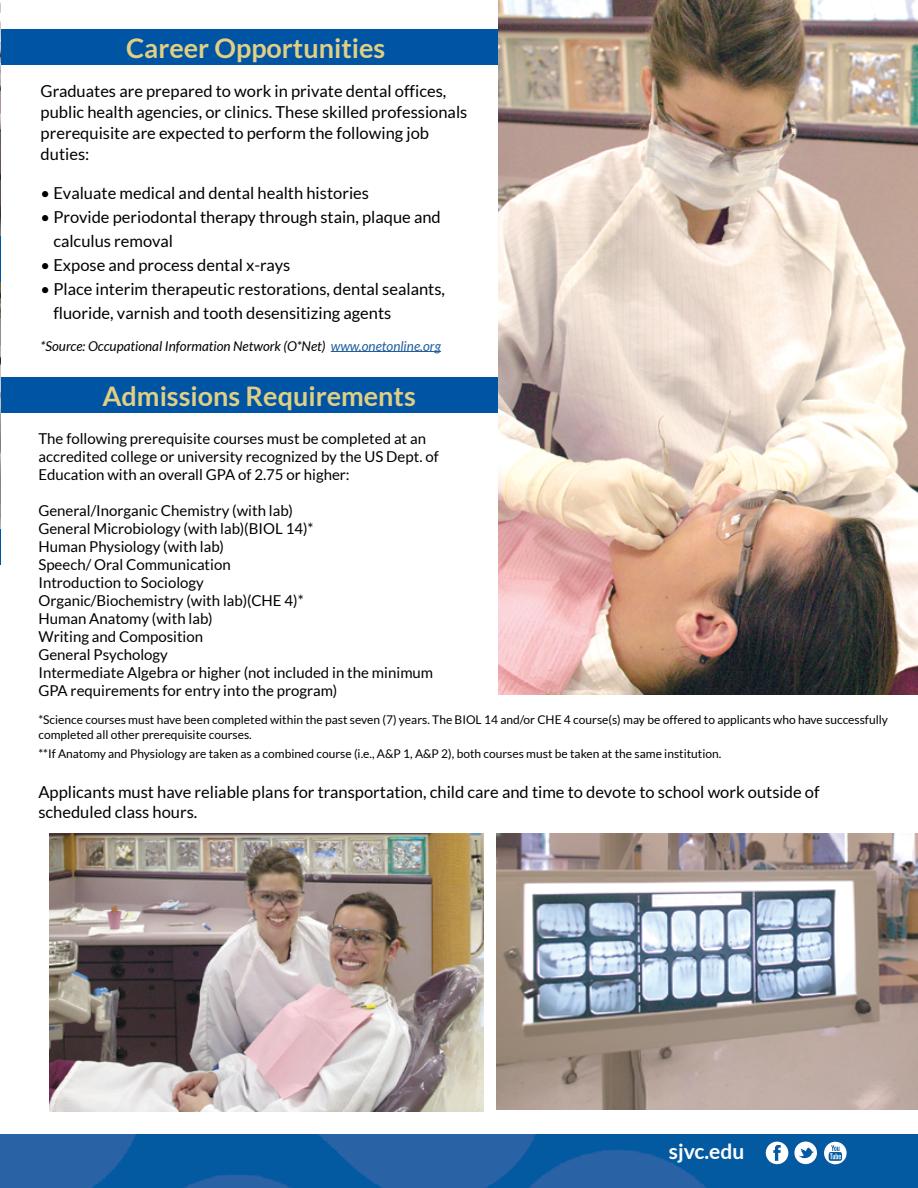
<style>
.page{position:relative;width:918px;height:1188px;background:#fff}
.page>*{position:absolute;margin:0;border:0;box-sizing:border-box;transform-origin:0 0}
.t1{font:700 27px "Lato";color:#e1cf83}
.t2{font:700 21px "Lato";color:#fff}
.t3{font:16.5px/21px "Lato";color:#000}
.t4{font:15px "Lato";color:#000}
.t5{font:italic 13.5px "Lato";color:#000}
.t6{font:12px/14.4px "Lato";color:#000}
.s1{color:#215e9e}
</style>
<div class="page">
<div style="left:1px;top:29px;width:778px;height:36px;background:#0054a4"></div>
<img style="left:0;top:2px;width:1px;height:235px">
<div style="left:1px;top:377px;width:778px;height:36px;background:#0054a4"></div>
<hr style="left:0;top:529px;width:1px;height:36px;background:#0054a4">
<img style="left:0;top:1134px;width:918px;height:54px">
<hr style="left:331px;top:351px;width:110px;height:1px;background:#215e9e">
<img style="left:498px;top:0;width:420px;height:694px">
<img style="left:497px;top:833px;width:421px;height:276px">
<img style="left:50px;top:833px;width:434px;height:279px">
<svg style="left:794px;top:1142px;width:23px;height:22px"></svg>
<svg style="left:766px;top:1142px;width:22px;height:22px"></svg>
<svg style="left:824px;top:1142px;width:23px;height:22px"></svg>
<img style="left:0;top:282px;width:1px;height:247px">
<hr style="left:0;top:237px;width:1px;height:45px;background:#0054a4">
<p class="t1" style="left:126px;top:32px;width:261px">Career Opportunities</p>
<p class="t3" style="left:41px;top:80px;width:428px">Graduates are prepared to work in private dental offices, public health agencies, or clinics. These skilled professionals prerequisite are expected to perform the following job duties:</p>
<p class="t3" style="left:41px;top:182px;width:330px">• Evaluate medical and dental health histories</p>
<p class="t3" style="left:53px;top:205px;width:389px;line-height:24px;text-indent:-13px">• Provide periodontal therapy through stain, plaque and calculus removal</p>
<p class="t3" style="left:41px;top:254px;width:251px">• Expose and process dental x-rays</p>
<p class="t3" style="left:53px;top:277px;width:393px;line-height:24px;text-indent:-13px">• Place interim therapeutic restorations, dental sealants, fluoride, varnish and tooth desensitizing agents</p>
<p class="t5" style="left:41px;top:338px;width:402px">*Source: Occupational Information Network (O*Net) <span class="s1">www.onetonline.org</span></p>
<p class="t1" style="left:102px;top:380px;width:315px">Admissions Requirements</p>
<p class="t4" style="left:38px;top:430px;width:389px">The following prerequisite courses must be completed at an</p>
<p class="t4" style="left:38px;top:448px;width:402px">accredited college or university recognized by the US Dept. of</p>
<p class="t4" style="left:38px;top:466px;width:313px">Education with an overall GPA of 2.75 or higher:</p>
<p class="t4" style="left:38px;top:502px;width:256px">General/Inorganic Chemistry (with lab)</p>
<p class="t4" style="left:38px;top:520px;width:277px">General Microbiology (with lab)(BIOL 14)*</p>
<p class="t4" style="left:38px;top:538px;width:187px">Human Physiology (with lab)</p>
<p class="t4" style="left:38px;top:556px;width:194px">Speech/ Oral Communication</p>
<p class="t4" style="left:38px;top:574px;width:167px">Introduction to Sociology</p>
<p class="t4" style="left:38px;top:592px;width:267px">Organic/Biochemistry (with lab)(CHE 4)*</p>
<p class="t4" style="left:38px;top:610px;width:176px">Human Anatomy (with lab)</p>
<p class="t4" style="left:38px;top:628px;width:166px">Writing and Composition</p>
<p class="t4" style="left:38px;top:646px;width:131px">General Psychology</p>
<p class="t4" style="left:38px;top:664px;width:396px">Intermediate Algebra or higher (not included in the minimum</p>
<p class="t4" style="left:38px;top:682px;width:301px">GPA requirements for entry into the program)</p>
<p class="t6" style="left:38px;top:713px;width:851px">*Science courses must have been completed within the past seven (7) years. The BIOL 14 and/or CHE 4 course(s) may be offered to applicants who have successfully completed all other prerequisite courses.</p>
<p class="t6" style="left:38px;top:747px;width:684px">**If Anatomy and Physiology are taken as a combined course (i.e., A&amp;P 1, A&amp;P 2), both courses must be taken at the same institution.</p>
<p class="t3" style="left:38px;top:781px;width:783px">Applicants must have reliable plans for transportation, child care and time to devote to school work outside of</p>
<p class="t3" style="left:38px;top:801px;width:160px">scheduled class hours.</p>
<p class="t2" style="left:669px;top:1140px;width:77px">sjvc.edu</p>
</div>
